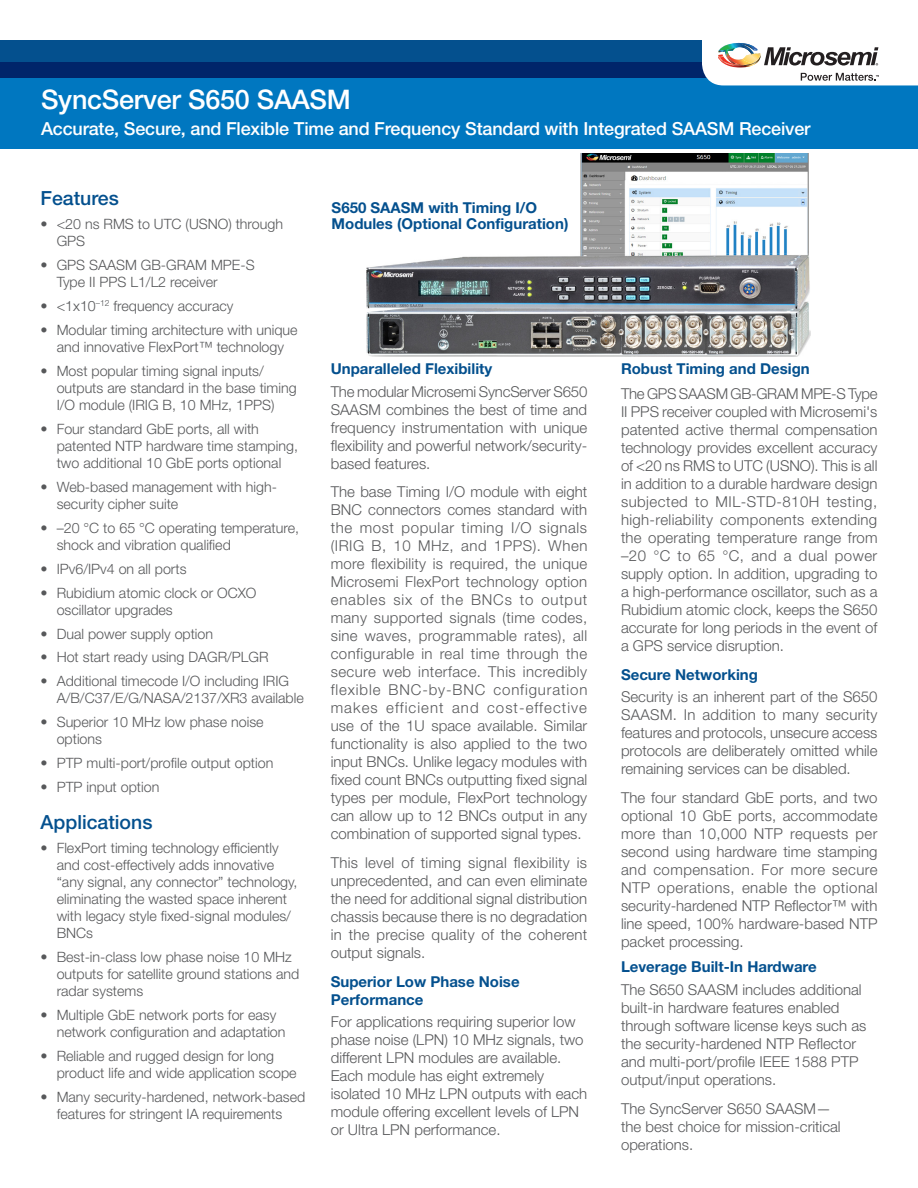
<style>
.page{position:relative;width:918px;height:1188px;background:#fff}
.page>*{position:absolute;margin:0;border:0;box-sizing:border-box;transform-origin:0 0}
.Product{font:500 27px "Helvetica Neue LT Std";letter-spacing:-.01em;color:#fff}
.Head{font:500 19.5px "Helvetica Neue LT Std";color:#04508e}
.t1{font:500 18px "Helvetica Neue LT Std";letter-spacing:-.01em;color:#fff}
.Body{font:300 15px/18px "Helvetica Neue LT Std";color:#57585a;text-align:justify}
.Paragraph_Headers{font:700 15px/18px "Helvetica Neue LT Std";color:#04508e}
.Figure_Headers{font:700 15px/16.5px "Helvetica Neue LT Std";color:#04508e}
.Body-2{font:700 15px "Helvetica Neue LT Std";color:#04508e}
.t2{font:300 14.25px/17.1px "Helvetica Neue LT Std";color:#57585a}
</style>
<div class="page">
<div style="left:0;top:62px;width:918px;height:86px;background:#0077c0"></div>
<svg style="left:0;top:40px;width:702px;height:38px;fill:#04508e"></svg>
<svg style="left:702px;top:42px;width:216px;height:43px"></svg>
<img style="left:367px;top:154px;width:443px;height:203px">
<p class="Product" style="left:41px;top:84px;width:311px">SyncServer S650 SAASM</p>
<p class="t1" style="left:41px;top:118px;width:771px">Accurate, Secure, and Flexible Time and Frequency Standard with Integrated SAASM Receiver</p>
<p class="Head" style="left:40px;top:187px;width:80px">Features</p>
<p class="t2" style="left:57px;top:215px;width:228px;text-indent:-16px">• &lt;20 ns RMS to UTC (USNO) through<br>GPS</p>
<p class="t2" style="left:57px;top:256px;width:199px;text-indent:-16px">• GPS SAASM GB-GRAM MPE-S<br>Type II PPS L1/L2 receiver</p>
<p class="t2" style="left:40px;top:297px;width:194px">• &lt;1x10<sup>–12</sup> frequency accuracy</p>
<p class="t2" style="left:40px;top:321px;width:259px;text-align:center">• Modular timing architecture with unique and innovative FlexPort™ technology</p>
<p class="t2" style="left:57px;top:362px;width:241px;text-indent:-16px">• Most popular timing signal inputs/ outputs are standard in the base timing<br>I/O module (IRIG B, 10 MHz, 1PPS)</p>
<p class="t2" style="left:57px;top:420px;width:243px;text-indent:-16px">• Four standard GbE ports, all with patented NTP hardware time stamping, two additional 10 GbE ports optional</p>
<p class="t2" style="left:57px;top:478px;width:222px;text-indent:-16px">• Web-based management with high&shy;security cipher suite</p>
<p class="t2" style="left:57px;top:519px;width:244px;text-indent:-16px">• –20 °C to 65 °C operating temperature, shock and vibration qualified</p>
<p class="t2" style="left:40px;top:560px;width:148px">• IPv6/IPv4 on all ports</p>
<p class="t2" style="left:57px;top:584px;width:201px;text-indent:-16px">• Rubidium atomic clock or OCXO oscillator upgrades</p>
<p class="t2" style="left:40px;top:625px;width:174px">• Dual power supply option</p>
<p class="t2" style="left:40px;top:649px;width:230px">• Hot start ready using DAGR/PLGR</p>
<p class="t2" style="left:57px;top:672px;width:249px;text-indent:-16px">• Additional timecode I/O including IRIG<br>A/B/C37/E/G/NASA/2137/XR3 available</p>
<p class="t2" style="left:57px;top:713px;width:208px;text-indent:-16px">• Superior 10 MHz low phase noise options</p>
<p class="t2" style="left:40px;top:754px;width:234px">• PTP multi-port/profile output option</p>
<p class="t2" style="left:40px;top:778px;width:120px">• PTP input option</p>
<p class="Head" style="left:40px;top:810px;width:113px">Applications</p>
<p class="t2" style="left:57px;top:839px;width:242px;text-indent:-16px">• FlexPort timing technology efficiently and cost-effectively adds innovative “any signal, any connector” technology, eliminating the wasted space inherent with legacy style fixed-signal modules/ BNCs</p>
<p class="t2" style="left:57px;top:948px;width:244px;text-indent:-16px">• Best-in-class low phase noise 10 MHz outputs for satellite ground stations and radar systems</p>
<p class="t2" style="left:57px;top:1006px;width:230px;text-indent:-16px">• Multiple GbE network ports for easy network configuration and adaptation</p>
<p class="t2" style="left:57px;top:1047px;width:241px;text-indent:-16px">• Reliable and rugged design for long product life and wide application scope</p>
<p class="t2" style="left:40px;top:1088px;width:266px;text-align:center">• Many security-hardened, network-based features for stringent IA requirements</p>
<p class="Figure_Headers" style="left:332px;top:199px;width:238px">S650 SAASM with Timing I/O<br>Modules (Optional Configuration)</p>
<p class="Paragraph_Headers" style="left:331px;top:360px;width:163px">Unparalleled Flexibility</p>
<p class="Body" style="left:331px;top:382px;width:258px">The modular Microsemi SyncServer S650<br>SAASM combines the best of time and frequency instrumentation with unique flexibility and powerful network/security&shy;based features.</p>
<p class="Body" style="left:331px;top:483px;width:258px">The base Timing I/O module with eight BNC connectors comes standard with the most popular timing I/O signals (IRIG B, 10 MHz, and 1PPS). When more flexibility is required, the unique Microsemi FlexPort technology option enables six of the BNCs to output many supported signals (time codes, sine waves, programmable rates), all configurable in real time through the secure web interface. This incredibly flexible BNC-by-BNC configuration makes efficient and cost-effective use of the 1U space available. Similar functionality is also applied to the two input BNCs. Unlike legacy modules with fixed count BNCs outputting fixed signal types per module, FlexPort technology can allow up to 12 BNCs output in any combination of supported signal types.</p>
<p class="Body" style="left:331px;top:854px;width:258px">This level of timing signal flexibility is unprecedented, and can even eliminate the need for additional signal distribution chassis because there is no degradation in the precise quality of the coherent output signals.</p>
<p class="Paragraph_Headers" style="left:331px;top:972px;width:190px">Superior Low Phase Noise<br>Performance</p>
<p class="Body" style="left:331px;top:1013px;width:258px;text-align:left">For applications requiring superior low phase noise (LPN) 10 MHz signals, two different LPN modules are available.<br>Each module has eight extremely isolated 10 MHz LPN outputs with each module offering excellent levels of LPN or Ultra LPN performance.</p>
<p class="Body-2" style="left:621px;top:359px;width:190px">Robust Timing and Design</p>
<p class="Body" style="left:621px;top:384px;width:258px">The GPS SAASM GB-GRAM MPE-S Type II PPS receiver coupled with Microsemi's patented active thermal compensation technology provides excellent accuracy of &lt;20 ns RMS to UTC (USNO). This is all in addition to a durable hardware design subjected to MIL-STD-810H testing, high-reliability components extending the operating temperature range from –20 °C to 65 °C, and a dual power supply option. In addition, upgrading to a high-performance oscillator, such as a Rubidium atomic clock, keeps the S650 accurate for long periods in the event of a GPS service disruption.</p>
<p class="Paragraph_Headers" style="left:621px;top:665px;width:138px">Secure Networking</p>
<p class="Body" style="left:621px;top:687px;width:258px">Security is an inherent part of the S650<br>SAASM. In addition to many security features and protocols, unsecure access protocols are deliberately omitted while remaining services can be disabled.</p>
<p class="Body" style="left:621px;top:788px;width:258px">The four standard GbE ports, and two optional 10 GbE ports, accommodate more than 10,000 NTP requests per second using hardware time stamping and compensation. For more secure NTP operations, enable the optional security-hardened NTP Reflector™ with line speed, 100% hardware-based NTP packet processing.</p>
<p class="Paragraph_Headers" style="left:621px;top:958px;width:197px">Leverage Built-In Hardware</p>
<p class="Body" style="left:621px;top:980px;width:247px;text-align:left">The S650 SAASM includes additional built-in hardware features enabled through software license keys such as the security-hardened NTP Reflector and multi-port/profile IEEE 1588 PTP output/input operations.</p>
<p class="Body" style="left:621px;top:1099px;width:221px;text-align:left">The SyncServer S650 SAASM— the best choice for mission-critical operations.</p>
</div>
